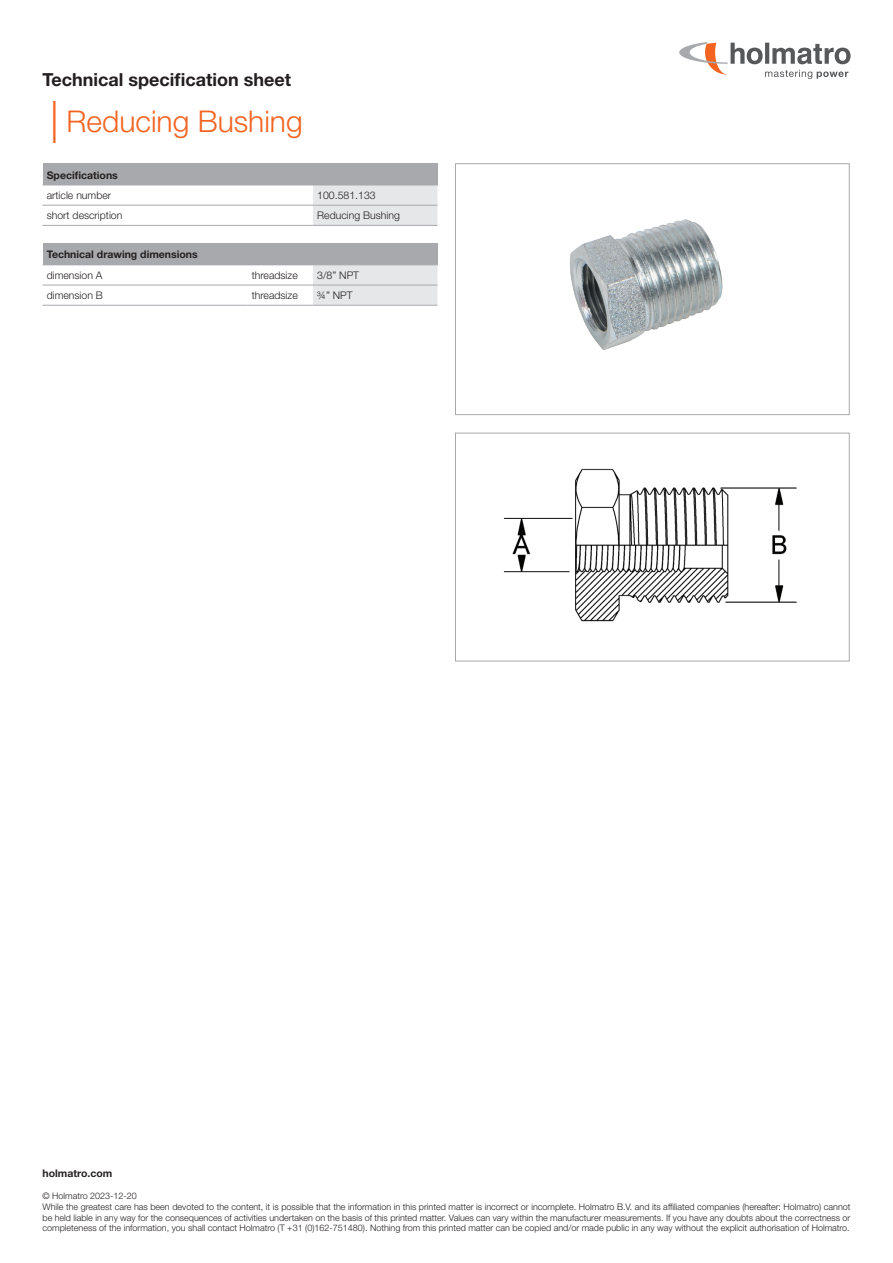
<style>
.page{position:relative;width:893px;height:1263px;background:#fff}
.page>*{position:absolute;margin:0;border:0;box-sizing:border-box;transform-origin:0 0}
.t1{font:300 30px "Helvetica Neue LT Std";color:#f36421}
.t2{font:700 18px "Helvetica Neue LT Std";color:#231f20}
.t3{font:300 10.5px "Helvetica Neue LT Std";color:#231f20}
.t4{font:700 10.5px "Helvetica Neue LT Std";color:#231f20}
.t5{font:300 9px/10.8px "Helvetica Neue LT Std";color:#231f20}
.s1{font-size:42px}
</style>
<div class="page">
<svg style="left:679px;top:42px;width:171px;height:37px"></svg>
<div style="left:43px;top:164px;width:394px;height:21px;background:#a8a9ad"></div>
<svg style="left:313px;top:164px;width:125px;height:61px"></svg>
<hr style="left:43px;top:185px;width:270px;height:1px;background:#a8a9ad">
<hr style="left:313px;top:185px;width:125px;height:1px;background:#a8a9ad">
<hr style="left:43px;top:225px;width:270px;height:1px;background:#a8a9ad">
<hr style="left:43px;top:205px;width:270px;height:1px;background:#a8a9ad">
<hr style="left:313px;top:225px;width:124px;height:1px;background:#a8a9ad">
<hr style="left:313px;top:205px;width:124px;height:1px;background:#a8a9ad">
<div style="left:43px;top:244px;width:394px;height:21px;background:#a8a9ad"></div>
<svg style="left:313px;top:244px;width:125px;height:61px"></svg>
<hr style="left:43px;top:265px;width:204px;height:1px;background:#a8a9ad">
<hr style="left:247px;top:265px;width:66px;height:1px;background:#a8a9ad">
<hr style="left:313px;top:265px;width:125px;height:1px;background:#a8a9ad">
<hr style="left:43px;top:305px;width:204px;height:1px;background:#a8a9ad">
<hr style="left:43px;top:285px;width:204px;height:1px;background:#a8a9ad">
<hr style="left:247px;top:305px;width:66px;height:1px;background:#a8a9ad">
<hr style="left:247px;top:285px;width:66px;height:1px;background:#a8a9ad">
<hr style="left:313px;top:305px;width:124px;height:1px;background:#a8a9ad">
<hr style="left:313px;top:285px;width:124px;height:1px;background:#a8a9ad">
<img style="left:503px;top:468px;width:294px;height:154px">
<div style="left:455px;top:433px;width:394px;height:228px;border:1px solid #a8a9ad"></div>
<img style="left:570px;top:219px;width:153px;height:131px">
<div style="left:455px;top:164px;width:394px;height:251px;border:1px solid #a8a9ad"></div>
<h2 class="t2" style="left:43px;top:68px;width:250px">Technical specification sheet</h2>
<h1 class="t1" style="left:50px;top:103px;width:254px"><span class="s1">|</span> Reducing Bushing</h1>
<p class="t4" style="left:47px;top:168px;width:73px">Specifications</p>
<p class="t3" style="left:47px;top:189px;width:66px">article number</p>
<p class="t3" style="left:317px;top:189px;width:60px">100.581.133</p>
<p class="t3" style="left:47px;top:209px;width:77px">short description</p>
<p class="t3" style="left:317px;top:209px;width:84px">Reducing Bushing</p>
<p class="t4" style="left:47px;top:248px;width:153px">Technical drawing dimensions</p>
<p class="t3" style="left:47px;top:268px;width:57px">dimension A</p>
<p class="t3" style="left:252px;top:268px;width:48px">threadsize</p>
<p class="t3" style="left:317px;top:268px;width:43px">3/8” NPT</p>
<p class="t3" style="left:47px;top:289px;width:58px">dimension B</p>
<p class="t3" style="left:252px;top:289px;width:48px">threadsize</p>
<p class="t3" style="left:317px;top:289px;width:37px">¾” NPT</p>
<p class="t4" style="left:43px;top:1167px;width:71px">holmatro.com</p>
<p class="t5" style="left:43px;top:1190px;width:809px">© Holmatro 2023-12-20<br>While the greatest care has been devoted to the content, it is possible that the information in this printed matter is incorrect or incomplete. Holmatro B.V. and its affiliated companies (hereafter: Holmatro) cannot be held liable in any way for the consequences of activities undertaken on the basis of this printed matter. Values can vary within the manufacturer measurements. If you have any doubts about the correctness or completeness of the information, you shall contact Holmatro (T +31 (0)162-751480). Nothing from this printed matter can be copied and/or made public in any way without the explicit authorisation of Holmatro.</p>
</div>
